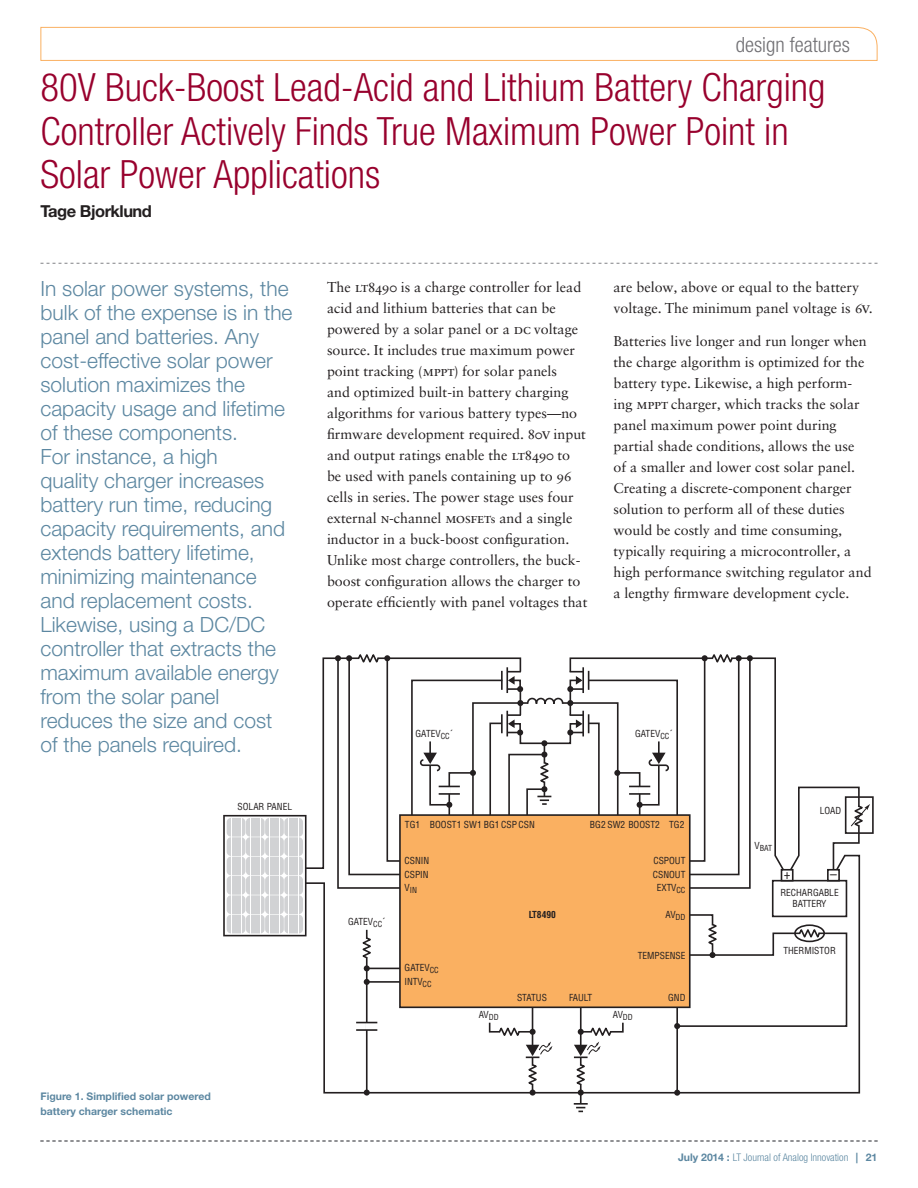
<style>
.page{position:relative;width:918px;height:1188px;background:#fff}
.page>*{position:absolute;margin:0;border:0;box-sizing:border-box;transform-origin:0 0}
.t1{font:300 condensed 39px/43.5px "Helvetica Neue LT Std";color:#98012d}
.Intro_Text{font:300 21px/24px "Helvetica Neue LT Std";color:#5c87a1}
.t2{font:300 condensed 21px "Helvetica Neue LT Std";color:#717074}
.Author{font:700 16.5px "Helvetica Neue LT Std";letter-spacing:-.03em;color:#231f20}
.Body_Text{font:14.25px/21px "Sabon LT Std";color:#231f20}
.t3{font:13.5px "Linear Helv Cond";color:#231f20}
.t4{font:700 10.5px/15px "Helvetica Neue LT Std";color:#5c87a1}
.t5{font:300 condensed 10.5px "Helvetica Neue LT Std";color:#5c87a1}
.t6{font:9.45px/13.5px "Linear Helv Cond";color:#231f20}
.t7{font:700 9.45px "Linear Helv Cond";color:#231f20}
.t8{font:8.1px "Linear Helv Cond";color:#231f20}
.s1{font-size:15.6px}
.s2{font-size:12.15px}
.s3{font-weight:700;font-size:11.4px}
.s4{font-weight:700;font-stretch:normal}
</style>
<div class="page">
<svg style="left:40px;top:263px;width:838px;height:1px"></svg>
<svg style="left:40px;top:1141px;width:838px;height:1px"></svg>
<svg style="left:40px;top:27px;width:838px;height:34px"></svg>
<hr style="left:580px;top:980px;width:2px;height:130px;background:#231f20">
<svg style="left:304px;top:657px;width:31px;height:197px"></svg>
<svg style="left:304px;top:854px;width:31px;height:240px"></svg>
<div style="left:845px;top:796px;width:29px;height:38px;border:2px solid #231f20"></div>
<svg style="left:574px;top:1103px;width:14px;height:9px"></svg>
<svg style="left:335px;top:654px;width:535px;height:442px"></svg>
<svg style="left:223px;top:815px;width:84px;height:121px"></svg>
<div style="left:227px;top:818px;width:18px;height:19px;background:#d1d2d4;border-radius:4px"></div>
<div style="left:246px;top:818px;width:19px;height:19px;background:#d1d2d4;border-radius:4px"></div>
<div style="left:265px;top:818px;width:19px;height:19px;background:#d1d2d4;border-radius:4px"></div>
<div style="left:284px;top:818px;width:19px;height:19px;background:#d1d2d4;border-radius:4px"></div>
<div style="left:227px;top:837px;width:18px;height:19px;background:#d1d2d4;border-radius:4px"></div>
<div style="left:246px;top:837px;width:19px;height:19px;background:#d1d2d4;border-radius:4px"></div>
<div style="left:265px;top:837px;width:19px;height:19px;background:#d1d2d4;border-radius:4px"></div>
<div style="left:284px;top:837px;width:19px;height:19px;background:#d1d2d4;border-radius:4px"></div>
<div style="left:227px;top:857px;width:18px;height:18px;background:#d1d2d4;border-radius:4px"></div>
<div style="left:246px;top:857px;width:19px;height:18px;background:#d1d2d4;border-radius:4px"></div>
<div style="left:265px;top:857px;width:19px;height:18px;background:#d1d2d4;border-radius:4px"></div>
<div style="left:284px;top:857px;width:19px;height:18px;background:#d1d2d4;border-radius:4px"></div>
<div style="left:227px;top:876px;width:18px;height:19px;background:#d1d2d4;border-radius:4px"></div>
<div style="left:246px;top:876px;width:19px;height:19px;background:#d1d2d4;border-radius:4px"></div>
<div style="left:265px;top:876px;width:19px;height:19px;background:#d1d2d4;border-radius:4px"></div>
<div style="left:284px;top:876px;width:19px;height:19px;background:#d1d2d4;border-radius:4px"></div>
<div style="left:227px;top:895px;width:18px;height:19px;background:#d1d2d4;border-radius:4px"></div>
<div style="left:246px;top:895px;width:19px;height:19px;background:#d1d2d4;border-radius:4px"></div>
<div style="left:265px;top:895px;width:19px;height:19px;background:#d1d2d4;border-radius:4px"></div>
<div style="left:284px;top:895px;width:19px;height:19px;background:#d1d2d4;border-radius:4px"></div>
<div style="left:227px;top:915px;width:18px;height:18px;background:#d1d2d4;border-radius:4px"></div>
<div style="left:246px;top:915px;width:19px;height:18px;background:#d1d2d4;border-radius:4px"></div>
<div style="left:265px;top:915px;width:19px;height:18px;background:#d1d2d4;border-radius:4px"></div>
<div style="left:284px;top:915px;width:19px;height:18px;background:#d1d2d4;border-radius:4px"></div>
<hr style="left:231px;top:818px;width:1px;height:115px;background:#fff">
<hr style="left:241px;top:818px;width:1px;height:115px;background:#fff">
<hr style="left:260px;top:818px;width:1px;height:115px;background:#fff">
<hr style="left:269px;top:818px;width:1px;height:115px;background:#fff">
<hr style="left:250px;top:818px;width:1px;height:115px;background:#fff">
<hr style="left:288px;top:818px;width:1px;height:115px;background:#fff">
<hr style="left:298px;top:818px;width:1px;height:115px;background:#fff">
<hr style="left:279px;top:818px;width:1px;height:115px;background:#fff">
<h2 class="t2" style="left:736px;top:33px;width:116px">design features</h2>
<p class="t1" style="left:40px;top:65px;width:787px">80V Buck-Boost Lead-Acid and Lithium Battery Charging<br>Controller Actively Finds True Maximum Power Point in<br>Solar Power Applications</p>
<p class="Author" style="left:40px;top:201px;width:113px">Tage Bjorklund</p>
<p class="Intro_Text" style="left:40px;top:276px;width:254px">In solar power systems, the bulk of the expense is in the panel and batteries. Any cost-effective solar power solution maximizes the capacity usage and lifetime of these components.<br>For instance, a high<br>quality charger increases battery run time, reducing capacity requirements, and extends battery lifetime, minimizing maintenance and replacement costs.<br>Likewise, using a DC/DC controller that extracts the maximum available energy from the solar panel reduces the size and cost of the panels required.</p>
<p class="Body_Text" style="left:327px;top:277px;width:262px">The LT8490 is a charge controller for lead acid and lithium batteries that can be powered by a solar panel or a DC voltage source. It includes true maximum power point tracking (MPPT) for solar panels<br>and optimized built-in battery charging algorithms for various battery types—no firmware development required. 80<span class="s1">V</span> input and output ratings enable the LT8490 to be used with panels containing up to 96 cells in series. The power stage uses four external N-channel MOSFET<span class="s2">s</span> and a single inductor in a buck-boost configuration.<br>Unlike most charge controllers<span class="s3">,</span> the buck&shy;boost configuration allows the charger to operate efficiently with panel voltages that</p>
<p class="Body_Text" style="left:614px;top:277px;width:261px">are below<span class="s3">,</span> above or equal to the battery voltage. The minimum panel voltage is 6<span class="s1">V</span>.</p>
<p class="Body_Text" style="left:614px;top:331px;width:260px">Batteries live longer and run longer when the charge algorithm is optimized for the battery type. Likewise<span class="s3">,</span> a high perform&shy;ing MPPT charger<span class="s3">,</span> which tracks the solar panel maximum power point during partial shade conditions<span class="s3">,</span> allows the use<br>of a smaller and lower cost solar panel.<br>Creating a discrete-component charger solution to perform all of these duties would be costly and time consuming<span class="s3">, </span>typically requiring a microcontroller<span class="s3">,</span> a high performance switching regulator and a lengthy firmware development cycle.</p>
<p class="t6" style="left:416px;top:727px;width:39px">GATEV<sub>CC</sub>´</p>
<p class="t6" style="left:635px;top:727px;width:39px">GATEV<sub>CC</sub>´</p>
<p class="t6" style="left:238px;top:800px;width:56px">SOLAR PANEL</p>
<p class="t4" style="left:40px;top:1088px;width:172px">Figure 1. Simplified solar powered battery charger schematic</p>
<p class="t6" style="left:348px;top:915px;width:39px">GATEV<sub>CC</sub>´</p>
<p class="t6" style="left:405px;top:817px;width:131px">TG1 BOOST1 SW1 BG1 CSP CSN</p>
<p class="t6" style="left:405px;top:854px;width:26px">CSNIN<br>CSPIN</p>
<p class="t8" style="left:405px;top:885px;width:14px"><sup>V</sup>IN</p>
<p class="t6" style="left:405px;top:961px;width:36px">GATEV<sub>CC<br></sub>INTV<sub>CC</sub></p>
<p class="t7" style="left:529px;top:909px;width:29px">LT8490</p>
<p class="t6" style="left:590px;top:817px;width:96px">BG2 SW2 BOOST2 TG2</p>
<p class="t6" style="left:653px;top:854px;width:34px;text-align:center">CSPOUT<br>CSNOUT<br>EXTV<sub>CC</sub></p>
<p class="t6" style="left:665px;top:908px;width:22px">AV<sub>DD</sub></p>
<p class="t6" style="left:638px;top:949px;width:49px">TEMPSENSE</p>
<p class="t6" style="left:479px;top:1008px;width:22px">AV<sub>DD</sub></p>
<p class="t6" style="left:517px;top:991px;width:31px">STATUS</p>
<p class="t6" style="left:569px;top:991px;width:25px">FAULT</p>
<p class="t6" style="left:613px;top:1008px;width:22px">AV<sub>DD</sub></p>
<p class="t6" style="left:668px;top:991px;width:19px">GND</p>
<p class="t6" style="left:820px;top:803px;width:23px">LOAD</p>
<p class="t8" style="left:754px;top:843px;width:19px"><sup>V</sup>BAT</p>
<p class="t3" style="left:784px;top:865px;width:8px">+</p>
<p class="t3" style="left:830px;top:865px;width:8px">–</p>
<p class="t6" style="left:780px;top:887px;width:60px;line-height:10.8px;text-align:center">RECHARGABLE<br>BATTERY</p>
<p class="t6" style="left:783px;top:944px;width:54px">THERMISTOR</p>
<p class="t5" style="left:678px;top:1151px;width:201px"><span class="s4">July 2014 :</span> LT Journal of Analog Innovation <span class="s4">| 21</span></p>
</div>
